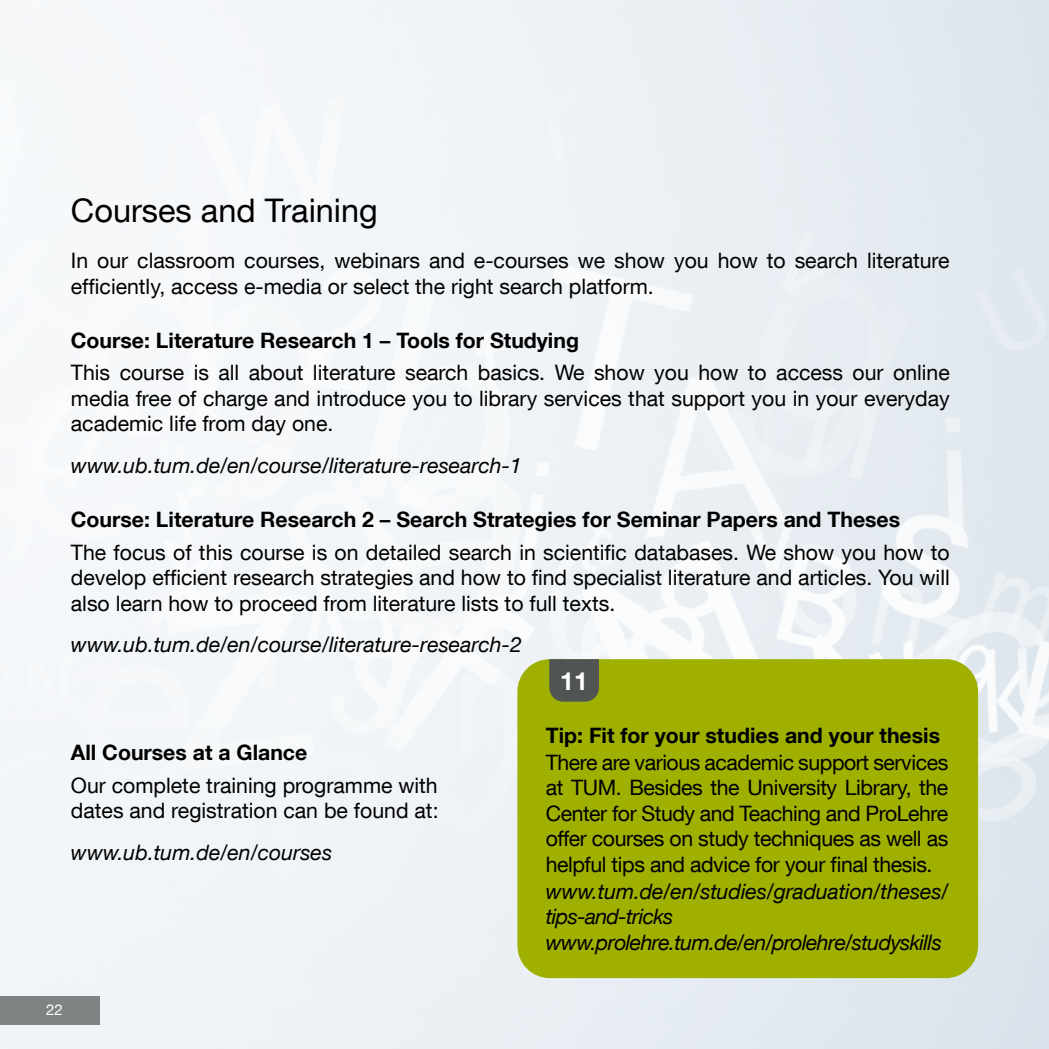
<style>
.page{position:relative;width:1049px;height:1049px;background:#fff}
.page>*{position:absolute;margin:0;border:0;box-sizing:border-box;transform-origin:0 0}
.t1{font:32.5px "TUM Neue Helvetica";color:#000}
.t2{font:700 25px "TUM Neue Helvetica";color:#fff}
.t3{font:21.25px/25.5px "TUM Neue Helvetica";color:#000;text-align:justify}
.t4{font:700 21.25px "TUM Neue Helvetica";color:#000}
.t5{font:italic 21.25px "TUM Neue Helvetica";color:#000}
.t6{font:italic 21.25px/25.5px "TUM Neue Helvetica";letter-spacing:-.03em;color:#000}
.t7{font:15px "TUM Neue Helvetica";color:#fff}
</style>
<div class="page">
<img style="left:0;top:0;width:1049px;height:1049px">
<div style="left:517px;top:659px;width:461px;height:319px;background:#9fb000;border-radius:32px"></div>
<svg style="left:549px;top:659px;width:50px;height:43px;background:#54594e"></svg>
<div style="left:0;top:996px;width:99px;height:28px;background:#7e8483"></div>
<h1 class="t1" style="left:71px;top:190px;width:308px">Courses and Training</h1>
<p class="t3" style="left:71px;top:248px;width:880px">In our classroom courses, webinars and e-courses we show you how to search literature efficiently, access e-media or select the right search platform.</p>
<p class="t4" style="left:71px;top:327px;width:510px">Course: Literature Research 1 – Tools for Studying</p>
<p class="t3" style="left:71px;top:360px;width:880px">This course is all about literature search basics. We show you how to access our online media free of charge and introduce you to library services that support you in your everyday academic life from day one.</p>
<p class="t5" style="left:71px;top:452px;width:452px">www.ub.tum.de/en/course/literature-research-1</p>
<p class="t4" style="left:71px;top:506px;width:831px">Course: Literature Research 2 – Search Strategies for Seminar Papers and Theses</p>
<p class="t3" style="left:71px;top:539px;width:880px">The focus of this course is on detailed search in scientific databases. We show you how to develop efficient research strategies and how to find specialist literature and articles. You will also learn how to proceed from literature lists to full texts.</p>
<p class="t5" style="left:71px;top:632px;width:452px">www.ub.tum.de/en/course/literature-research-2</p>
<p class="t4" style="left:71px;top:739px;width:238px">All Courses at a Glance</p>
<p class="t3" style="left:71px;top:772px;width:369px">Our complete training programme with dates and registration can be found at:</p>
<p class="t5" style="left:71px;top:839px;width:263px">www.ub.tum.de/en/courses</p>
<p class="t2" style="left:560px;top:665px;width:29px">11</p>
<p class="t4" style="left:546px;top:722px;width:396px">Tip: Fit for your studies and your thesis</p>
<p class="t3" style="left:546px;top:749px;width:404px">There are various academic support services at TUM. Besides the University Library, the Center for Study and Teaching and ProLehre offer courses on study techniques as well as helpful tips and advice for your final thesis.</p>
<p class="t6" style="left:546px;top:878px;width:404px">www.tum.de/en/studies/graduation/theses/ tips-and-tricks www.prolehre.tum.de/en/prolehre/studyskills</p>
<p class="t7" style="left:46px;top:1001px;width:18px">22</p>
</div>
